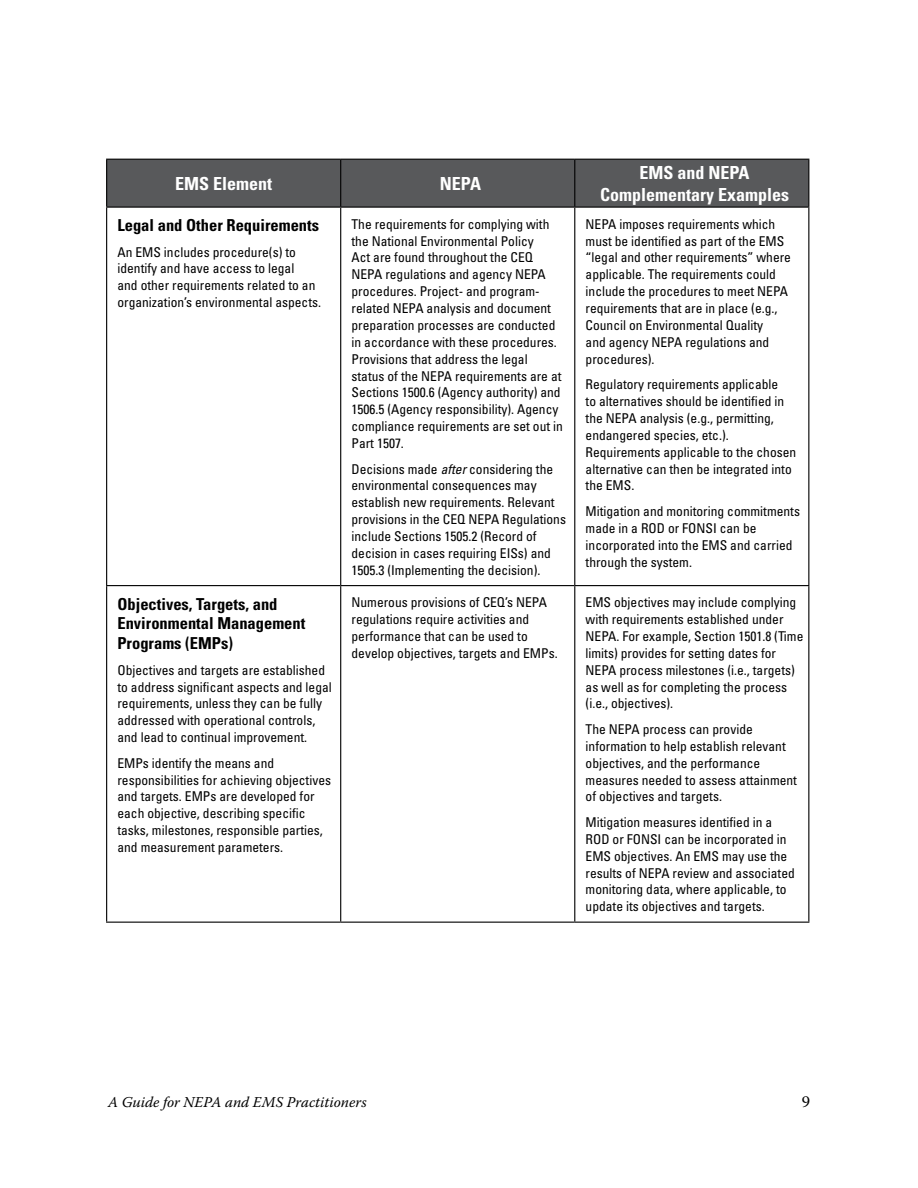
<style>
.page{position:relative;width:918px;height:1188px;background:#fff}
.page>*{position:absolute;margin:0;border:0;box-sizing:border-box;transform-origin:0 0}
.t1{font:700 condensed 18px/21.6px "Univers";color:#fff;text-align:center}
.t2{font:700 condensed 16.5px/19.8px "Univers";color:#000}
.t3{font:italic 15px "Warnock Pro";color:#000}
.t4{font:condensed 13.5px/16.8px "Univers";color:#000}
.s1{font-style:italic}
</style>
<div class="page">
<div style="left:107px;top:160px;width:701px;height:47px;background:#58595b"></div>
<hr style="left:106px;top:159px;width:235px;height:1px;background:#000">
<hr style="left:106px;top:160px;width:1px;height:47px;background:#000">
<hr style="left:341px;top:159px;width:234px;height:1px;background:#000">
<hr style="left:340px;top:160px;width:1px;height:47px;background:#000">
<hr style="left:575px;top:159px;width:234px;height:1px;background:#000">
<hr style="left:574px;top:160px;width:1px;height:47px;background:#000">
<hr style="left:808px;top:160px;width:1px;height:47px;background:#000">
<hr style="left:106px;top:207px;width:235px;height:1px;background:#000">
<hr style="left:106px;top:208px;width:1px;height:377px;background:#000">
<hr style="left:341px;top:207px;width:234px;height:1px;background:#000">
<hr style="left:340px;top:208px;width:1px;height:377px;background:#000">
<hr style="left:575px;top:207px;width:234px;height:1px;background:#000">
<hr style="left:574px;top:208px;width:1px;height:377px;background:#000">
<hr style="left:808px;top:208px;width:1px;height:377px;background:#000">
<hr style="left:106px;top:585px;width:235px;height:1px;background:#000">
<hr style="left:106px;top:586px;width:1px;height:336px;background:#000">
<hr style="left:341px;top:585px;width:234px;height:1px;background:#000">
<hr style="left:340px;top:586px;width:1px;height:336px;background:#000">
<hr style="left:575px;top:585px;width:234px;height:1px;background:#000">
<hr style="left:574px;top:586px;width:1px;height:336px;background:#000">
<hr style="left:808px;top:586px;width:1px;height:336px;background:#000">
<hr style="left:106px;top:922px;width:235px;height:1px;background:#000">
<hr style="left:341px;top:922px;width:234px;height:1px;background:#000">
<hr style="left:575px;top:922px;width:234px;height:1px;background:#000">
<h1 class="t1" style="left:175px;top:173px;width:99px">EMS Element</h1>
<h1 class="t1" style="left:440px;top:173px;width:43px">NEPA</h1>
<h1 class="t1" style="left:600px;top:162px;width:190px">EMS and NEPA<br>Complementary Examples</h1>
<p class="t2" style="left:117px;top:215px;width:203px">Legal and Other Requirements</p>
<p class="t4" style="left:117px;top:243px;width:205px">An EMS includes procedure(s) to identify and have access to legal<br>and other requirements related to an organization’s environmental aspects.</p>
<p class="t4" style="left:352px;top:215px;width:213px">The requirements for complying with the National Environmental Policy<br>Act are found throughout the CEQ NEPA regulations and agency NEPA procedures. Project- and program&shy;related NEPA analysis and document preparation processes are conducted in accordance with these procedures.<br>Provisions that address the legal status of the NEPA requirements are at Sections 1500.6 (Agency authority) and 1506.5 (Agency responsibility). Agency compliance requirements are set out in Part 1507.</p>
<p class="t4" style="left:352px;top:460px;width:216px">Decisions made <span class="s1">after</span> considering the environmental consequences may establish new requirements. Relevant provisions in the CEQ NEPA Regulations include Sections 1505.2 (Record of decision in cases requiring EISs) and 1505.3 (Implementing the decision).</p>
<p class="t4" style="left:586px;top:215px;width:207px">NEPA imposes requirements which must be identified as part of the EMS “legal and other requirements” where applicable. The requirements could include the procedures to meet NEPA requirements that are in place (e.g.,<br>Council on Environmental Quality<br>and agency NEPA regulations and procedures).</p>
<p class="t4" style="left:586px;top:376px;width:212px">Regulatory requirements applicable<br>to alternatives should be identified in the NEPA analysis (e.g., permitting, endangered species, etc.).<br>Requirements applicable to the chosen alternative can then be integrated into the EMS.</p>
<p class="t4" style="left:586px;top:503px;width:216px">Mitigation and monitoring commitments made in a ROD or FONSI can be incorporated into the EMS and carried through the system.</p>
<p class="t2" style="left:117px;top:594px;width:189px">Objectives, Targets, and<br>Environmental Management<br>Programs (EMPs)</p>
<p class="t4" style="left:117px;top:661px;width:216px">Objectives and targets are established to address significant aspects and legal requirements, unless they can be fully addressed with operational controls, and lead to continual improvement.</p>
<p class="t4" style="left:117px;top:754px;width:215px">EMPs identify the means and responsibilities for achieving objectives and targets. EMPs are developed for each objective, describing specific tasks, milestones, responsible parties, and measurement parameters.</p>
<p class="t4" style="left:352px;top:594px;width:208px">Numerous provisions of CEQ’s NEPA regulations require activities and performance that can be used to develop objectives, targets and EMPs.</p>
<p class="t4" style="left:586px;top:594px;width:219px">EMS objectives may include complying with requirements established under NEPA. For example, Section 1501.8 (Time limits) provides for setting dates for NEPA process milestones (i.e., targets) as well as for completing the process (i.e., objectives).</p>
<p class="t4" style="left:586px;top:721px;width:213px">The NEPA process can provide information to help establish relevant objectives, and the performance measures needed to assess attainment of objectives and targets.</p>
<p class="t4" style="left:586px;top:814px;width:211px">Mitigation measures identified in a ROD or FONSI can be incorporated in EMS objectives. An EMS may use the results of NEPA review and associated monitoring data, where applicable, to update its objectives and targets.</p>
<p class="t3" style="left:108px;top:1093px;width:260px">A Guide for NEPA and EMS Practitioners</p>
</div>
